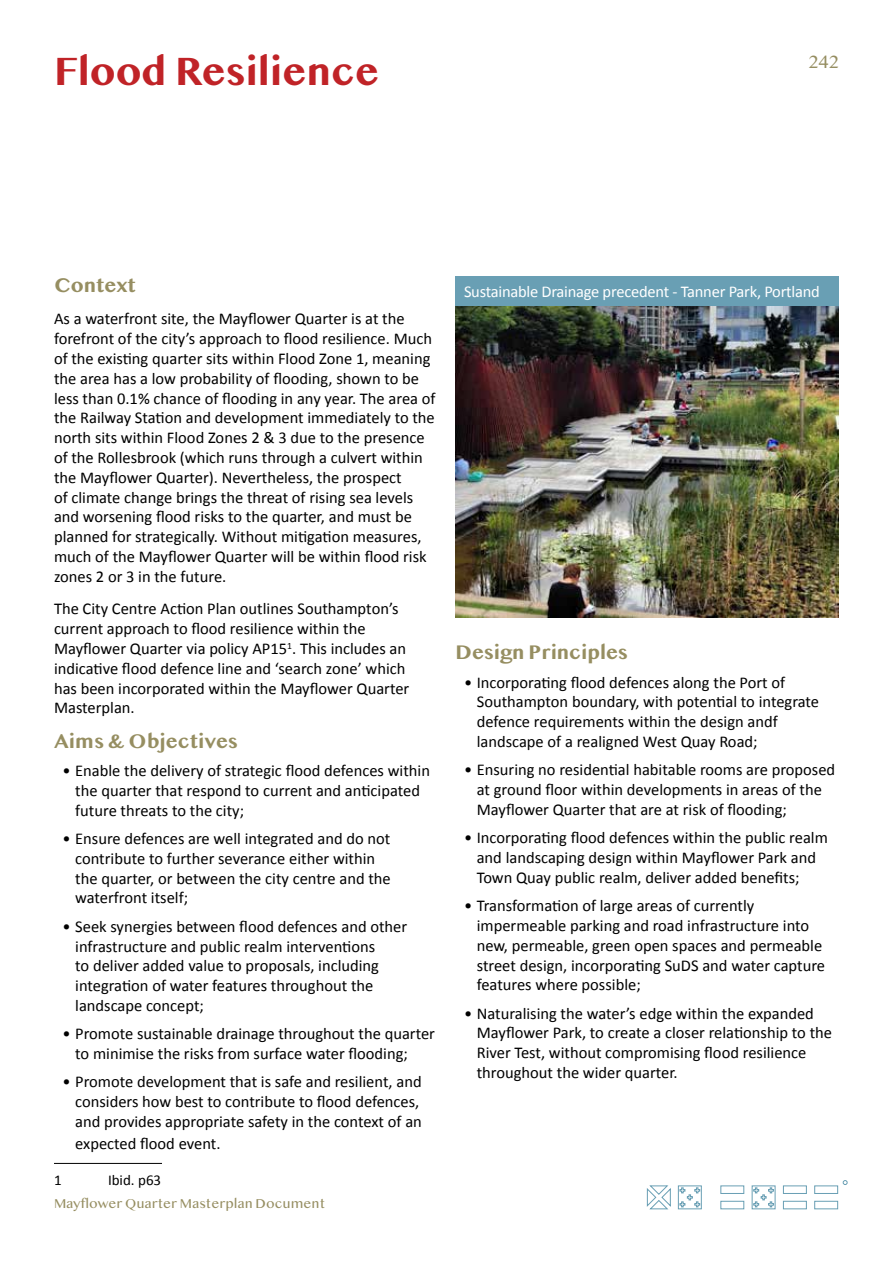
<style>
.page{position:relative;width:893px;height:1263px;background:#fff}
.page>*{position:absolute;margin:0;border:0;box-sizing:border-box;transform-origin:0 0}
.t1{font:700 36px "Bangla MN";color:#c02327}
.t2{font:700 18px "Bangla MN";color:#968e61}
.t3{font:16.5px/19.8px "Calibri";color:#000}
.t4{font:16.5px "Calibri";letter-spacing:-.015em;color:#fff}
.t5{font:16.5px "Bangla MN";color:#968e61}
.t6{font:15px "Calibri";color:#000}
.t7{font:12px "Bangla MN";color:#968e61}
</style>
<div class="page">
<svg style="left:647px;top:1185px;width:24px;height:24px"></svg>
<div style="left:721px;top:1201px;width:23px;height:8px;border:1px solid #699fb4"></div>
<div style="left:783px;top:1201px;width:23px;height:8px;border:1px solid #699fb4"></div>
<div style="left:815px;top:1201px;width:23px;height:8px;background:#fff;border:1px solid #699fb4"></div>
<div style="left:678px;top:1186px;width:23px;height:23px;border:1px solid #699fb4"></div>
<svg style="left:680px;top:1187px;width:20px;height:20px"></svg>
<div style="left:752px;top:1186px;width:23px;height:23px;border:1px solid #699fb4"></div>
<svg style="left:753px;top:1187px;width:21px;height:20px"></svg>
<svg style="left:843px;top:1180px;width:4px;height:5px"></svg>
<hr style="left:54px;top:1163px;width:108px;height:1px;background:#000">
<img style="left:455px;top:306px;width:384px;height:312px">
<div style="left:455px;top:276px;width:384px;height:30px;background:#699fb4"></div>
<h1 class="t1" style="left:54px;top:51px;width:327px">Flood Resilience</h1>
<p class="t5" style="left:809px;top:51px;width:32px">242</p>
<p class="t2" style="left:54px;top:275px;width:83px">Context</p>
<p class="t3" style="left:54px;top:309px;width:383px">As a waterfront site, the Mayflower Quarter is at the forefront of the city’s approach to flood resilience. Much of the existing quarter sits within Flood Zone 1, meaning the area has a low probability of flooding, shown to be less than 0.1% chance of flooding in any year. The area of the Railway Station and development immediately to the north sits within Flood Zones 2 &amp; 3 due to the presence of the Rollesbrook (which runs through a culvert within the Mayflower Quarter). Nevertheless, the prospect<br>of climate change brings the threat of rising sea levels and worsening flood risks to the quarter, and must be planned for strategically. Without mitigation measures, much of the Mayflower Quarter will be within flood risk zones 2 or 3 in the future.</p>
<p class="t3" style="left:54px;top:599px;width:357px">The City Centre Action Plan outlines Southampton’s current approach to flood resilience within the Mayflower Quarter via policy AP15<sup>1</sup>. This includes an indicative flood defence line and ‘search zone’ which has been incorporated within the Mayflower Quarter Masterplan.</p>
<p class="t2" style="left:54px;top:731px;width:185px">Aims &amp; Objectives</p>
<p class="t3" style="left:75px;top:760px;width:356px;text-indent:-13px">• Enable the delivery of strategic flood defences within the quarter that respond to current and anticipated future threats to the city;</p>
<p class="t3" style="left:75px;top:828px;width:317px;text-indent:-13px">• Ensure defences are well integrated and do not contribute to further severance either within the quarter, or between the city centre and the waterfront itself;</p>
<p class="t3" style="left:75px;top:916px;width:333px;text-indent:-13px">• Seek synergies between flood defences and other infrastructure and public realm interventions<br>to deliver added value to proposals, including integration of water features throughout the landscape concept;</p>
<p class="t3" style="left:75px;top:1023px;width:361px;text-indent:-13px">• Promote sustainable drainage throughout the quarter to minimise the risks from surface water flooding;</p>
<p class="t3" style="left:75px;top:1071px;width:348px;text-indent:-13px">• Promote development that is safe and resilient, and considers how best to contribute to flood defences, and provides appropriate safety in the context of an</p>
<p class="t3" style="left:75px;top:1133px;width:147px">expected flood event.</p>
<p class="t6" style="left:54px;top:1169px;width:9px">1</p>
<p class="t6" style="left:108px;top:1169px;width:55px">Ibid. p63</p>
<p class="t7" style="left:54px;top:1195px;width:273px">Mayflower Quarter Masterplan Document</p>
<p class="t4" style="left:464px;top:280px;width:357px">Sustainable Drainage precedent - Tanner Park, Portland</p>
<p class="t2" style="left:455px;top:643px;width:174px">Design Principles</p>
<p class="t3" style="left:477px;top:672px;width:344px;text-indent:-13px">• Incorporating flood defences along the Port of Southampton boundary, with potential to integrate defence requirements within the design andf landscape of a realigned West Quay Road;</p>
<p class="t3" style="left:477px;top:759px;width:360px;text-indent:-13px">• Ensuring no residential habitable rooms are proposed at ground floor within developments in areas of the<br>Mayflower Quarter that are at risk of flooding;</p>
<p class="t3" style="left:477px;top:827px;width:353px;text-indent:-13px">• Incorporating flood defences within the public realm and landscaping design within Mayflower Park and<br>Town Quay public realm, deliver added benefits;</p>
<p class="t3" style="left:477px;top:895px;width:350px;text-indent:-13px">• Transformation of large areas of currently impermeable parking and road infrastructure into new, permeable, green open spaces and permeable street design, incorporating SuDS and water capture features where possible;</p>
<p class="t3" style="left:477px;top:1003px;width:357px;text-indent:-13px">• Naturalising the water’s edge within the expanded Mayflower Park, to create a closer relationship to the River Test, without compromising flood resilience throughout the wider quarter.</p>
</div>
